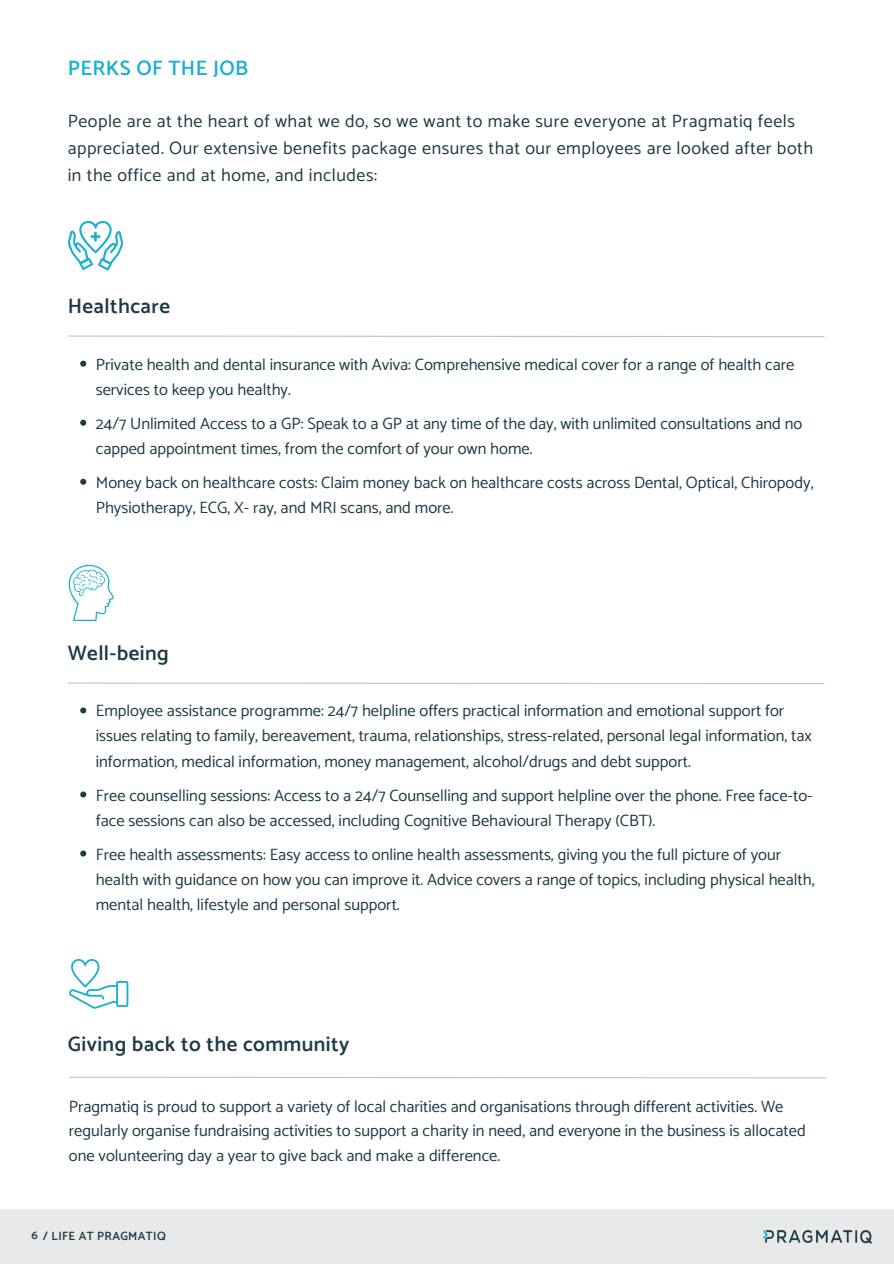
<style>
.page{position:relative;width:894px;height:1264px;background:#fff}
.page>*{position:absolute;margin:0;border:0;box-sizing:border-box;transform-origin:0 0}
.t1{font:600 21px "Catamaran";letter-spacing:.02em;color:#1d3a47}
.t2{font:600 21px "Catamaran";letter-spacing:.02em;color:#1bb0d0}
.t3{font:18px/27px "Catamaran";letter-spacing:.03em;color:#1d3a47}
.t4{font:16.5px/25px "Catamaran";color:#1d3a47}
.t5{font:600 12px "Catamaran";letter-spacing:.03em;color:#1d3a47}
</style>
<div class="page">
<svg style="left:68px;top:335px;width:757px;height:3px"></svg>
<svg style="left:68px;top:221px;width:55px;height:49px"></svg>
<svg style="left:68px;top:682px;width:757px;height:2px"></svg>
<svg style="left:68px;top:564px;width:46px;height:56px"></svg>
<svg style="left:80px;top:361px;width:6px;height:6px"></svg>
<svg style="left:80px;top:420px;width:6px;height:6px"></svg>
<svg style="left:80px;top:479px;width:6px;height:6px"></svg>
<svg style="left:80px;top:707px;width:6px;height:6px"></svg>
<svg style="left:80px;top:791px;width:6px;height:6px"></svg>
<svg style="left:80px;top:850px;width:6px;height:6px"></svg>
<svg style="left:69px;top:959px;width:59px;height:49px"></svg>
<svg style="left:69px;top:1076px;width:757px;height:2px"></svg>
<div style="left:0;top:1209px;width:893px;height:54px;background:#e8eaea"></div>
<img style="left:763px;top:1230px;width:108px;height:13px">
<h1 class="t2" style="left:68px;top:56px;width:182px">PERKS OF THE JOB</h1>
<h3 class="t3" style="left:68px;top:107px;width:746px">People are at the heart of what we do, so we want to make sure everyone at Pragmatiq feels appreciated. Our extensive benefits package ensures that our employees are looked after both in the office and at home, and includes:</h3>
<p class="t1" style="left:68px;top:293px;width:104px">Healthcare</p>
<h2 class="t4" style="left:96px;top:351px;width:700px">Private health and dental insurance with Aviva: Comprehensive medical cover for a range of health care services to keep you healthy.</h2>
<p class="t4" style="left:96px;top:410px;width:708px">24/7 Unlimited Access to a GP: Speak to a GP at any time of the day, with unlimited consultations and no capped appointment times, from the comfort of your own home.</p>
<p class="t4" style="left:96px;top:469px;width:719px">Money back on healthcare costs: Claim money back on healthcare costs across Dental, Optical, Chiropody,<br>Physiotherapy, ECG, X- ray, and MRI scans, and more.</p>
<p class="t1" style="left:68px;top:640px;width:102px">Well-being</p>
<p class="t4" style="left:96px;top:698px;width:717px">Employee assistance programme: 24/7 helpline offers practical information and emotional support for issues relating to family, bereavement, trauma, relationships, stress-related, personal legal information, tax information, medical information, money management, alcohol/drugs and debt support.</p>
<p class="t4" style="left:96px;top:782px;width:718px">Free counselling sessions: Access to a 24/7 Counselling and support helpline over the phone. Free face-to&shy;face sessions can also be accessed, including Cognitive Behavioural Therapy (CBT).</p>
<h2 class="t4" style="left:96px;top:841px;width:720px">Free health assessments: Easy access to online health assessments, giving you the full picture of your health with guidance on how you can improve it. Advice covers a range of topics, including physical health, mental health, lifestyle and personal support.</h2>
<p class="t1" style="left:68px;top:1031px;width:283px">Giving back to the community</p>
<p class="t4" style="left:69px;top:1093px;width:738px">Pragmatiq is proud to support a variety of local charities and organisations through different activities. We regularly organise fundraising activities to support a charity in need, and everyone in the business is allocated one volunteering day a year to give back and make a difference.</p>
<p class="t5" style="left:31px;top:1228px;width:136px">6 / LIFE AT PRAGMATIQ</p>
</div>
